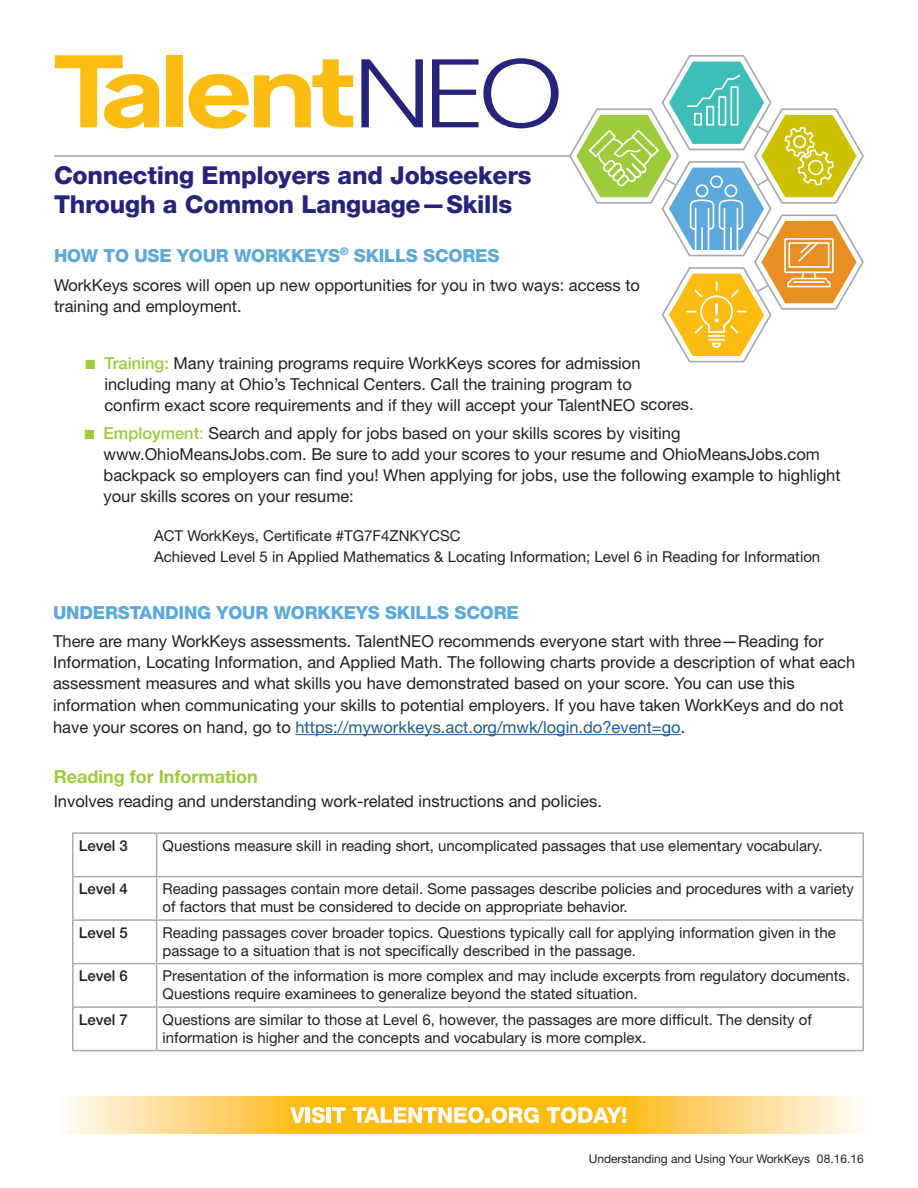
<style>
.page{position:relative;width:918px;height:1188px;background:#fff}
.page>*{position:absolute;margin:0;border:0;box-sizing:border-box;transform-origin:0 0}
.t1{font:800 24.75px "Helvetica Neue";letter-spacing:-.01em;color:#26237b}
.t2{font:800 18px "Helvetica Neue";letter-spacing:-.01em;color:#5ba8dc}
.t3{font:700 18px "Helvetica Neue";color:#9ccb3b}
.t4{font:16.5px/21px "Helvetica Neue";color:#231f20}
.t5{font:15px/18px "Helvetica Neue";color:#231f20}
.t6{font:500 15px "Helvetica Neue";color:#231f20}
.t7{font:12px "Helvetica Neue";color:#231f20}
.s1{color:#9ccb3b}
.s2{font-weight:500;color:#9ccb3b}
.s3{color:#175d9e}
</style>
<div class="page">
<svg style="left:55px;top:55px;width:104px;height:73px"></svg>
<div style="left:167px;top:55px;width:16px;height:72px;background:#fdbc12"></div>
<svg style="left:189px;top:59px;width:164px;height:70px"></svg>
<svg style="left:361px;top:59px;width:62px;height:68px"></svg>
<svg style="left:432px;top:58px;width:127px;height:70px"></svg>
<svg style="left:569px;top:55px;width:295px;height:308px"></svg>
<hr style="left:54px;top:155px;width:516px;height:2px;background:#a8a9ad">
<hr style="left:295px;top:734px;width:386px;height:1px;background:#175d9e">
<hr style="left:72px;top:832px;width:85px;height:2px;background:#a8a9ad">
<hr style="left:72px;top:834px;width:2px;height:42px;background:#a8a9ad">
<hr style="left:157px;top:832px;width:707px;height:2px;background:#a8a9ad">
<hr style="left:156px;top:834px;width:1px;height:42px;background:#a8a9ad">
<hr style="left:862px;top:834px;width:2px;height:42px;background:#a8a9ad">
<hr style="left:72px;top:876px;width:85px;height:1px;background:#a8a9ad">
<hr style="left:72px;top:877px;width:2px;height:42px;background:#a8a9ad">
<hr style="left:157px;top:876px;width:707px;height:1px;background:#a8a9ad">
<hr style="left:156px;top:877px;width:1px;height:42px;background:#a8a9ad">
<hr style="left:862px;top:877px;width:2px;height:42px;background:#a8a9ad">
<hr style="left:72px;top:919px;width:85px;height:2px;background:#a8a9ad">
<hr style="left:72px;top:921px;width:2px;height:42px;background:#a8a9ad">
<hr style="left:157px;top:919px;width:707px;height:2px;background:#a8a9ad">
<hr style="left:156px;top:921px;width:1px;height:42px;background:#a8a9ad">
<hr style="left:862px;top:921px;width:2px;height:42px;background:#a8a9ad">
<hr style="left:72px;top:963px;width:85px;height:1px;background:#a8a9ad">
<hr style="left:72px;top:964px;width:2px;height:42px;background:#a8a9ad">
<hr style="left:157px;top:963px;width:707px;height:1px;background:#a8a9ad">
<hr style="left:156px;top:964px;width:1px;height:42px;background:#a8a9ad">
<hr style="left:862px;top:964px;width:2px;height:42px;background:#a8a9ad">
<hr style="left:72px;top:1006px;width:85px;height:2px;background:#a8a9ad">
<hr style="left:72px;top:1008px;width:2px;height:42px;background:#a8a9ad">
<hr style="left:157px;top:1006px;width:707px;height:2px;background:#a8a9ad">
<hr style="left:156px;top:1008px;width:1px;height:42px;background:#a8a9ad">
<hr style="left:862px;top:1008px;width:2px;height:42px;background:#a8a9ad">
<hr style="left:72px;top:1050px;width:85px;height:1px;background:#a8a9ad">
<hr style="left:157px;top:1050px;width:707px;height:1px;background:#a8a9ad">
<svg style="left:67px;top:1096px;width:791px;height:38px"></svg>
<svg style="left:290px;top:1107px;width:15px;height:16px"></svg>
<hr style="left:306px;top:1107px;width:4px;height:16px;background:#fff">
<svg style="left:311px;top:1107px;width:14px;height:16px"></svg>
<hr style="left:327px;top:1107px;width:4px;height:16px;background:#fff">
<svg style="left:332px;top:1107px;width:14px;height:16px"></svg>
<svg style="left:353px;top:1107px;width:186px;height:16px"></svg>
<svg style="left:547px;top:1107px;width:79px;height:16px"></svg>
<p class="t1" style="left:54px;top:161px;width:479px">Connecting Employers and Jobseekers</p>
<p class="t1" style="left:54px;top:190px;width:460px">Through a Common Language—Skills</p>
<p class="t2" style="left:54px;top:245px;width:447px">HOW TO USE YOUR WORKKEYS<sup>®</sup> SKILLS SCORES</p>
<p class="t4" style="left:54px;top:274px;width:588px">WorkKeys scores will open up new opportunities for you in two ways: access to training and employment.</p>
<p class="t4" style="left:104px;top:353px;width:538px;text-indent:-19px"><span class="s1">■</span> <span class="s2">Training:</span> Many training programs require WorkKeys scores for admission including many at Ohio’s Technical Centers. Call the training program to confirm exact score requirements and if they will accept your TalentNEO</p>
<p class="t4" style="left:640px;top:393px;width:55px">scores.</p>
<p class="t4" style="left:104px;top:422px;width:739px;text-indent:-19px"><span class="s1">■</span> <span class="s2">Employment</span><span class="s1">:</span> Search and apply for jobs based on your skills scores by visiting www.OhioMeansJobs.com. Be sure to add your scores to your resume and OhioMeansJobs.com backpack so employers can find you! When applying for jobs, use the following example to highlight your skills scores on your resume:</p>
<p class="t5" style="left:154px;top:526px;width:308px">ACT WorkKeys, Certificate #TG7F4ZNKYCSC</p>
<p class="t5" style="left:154px;top:547px;width:668px">Achieved Level 5 in Applied Mathematics &amp; Locating Information; Level 6 in Reading for Information</p>
<p class="t2" style="left:53px;top:602px;width:467px">UNDERSTANDING YOUR WORKKEYS SKILLS SCORE</p>
<p class="t4" style="left:53px;top:631px;width:804px">There are many WorkKeys assessments. TalentNEO recommends everyone start with three—Reading for Information, Locating Information, and Applied Math. The following charts provide a description of what each assessment measures and what skills you have demonstrated based on your score. You can use this information when communicating your skills to potential employers. If you have taken WorkKeys and do not have your scores on hand, go to <span class="s3">https://myworkkeys.act.org/mwk/login.do?event=go</span>.</p>
<p class="t3" style="left:54px;top:765px;width:206px">Reading for Information</p>
<p class="t4" style="left:54px;top:790px;width:550px">Involves reading and understanding work-related instructions and policies.</p>
<p class="t6" style="left:79px;top:837px;width:51px">Level 3</p>
<p class="t5" style="left:163px;top:836px;width:662px">Questions measure skill in reading short, uncomplicated passages that use elementary vocabulary.</p>
<p class="t6" style="left:79px;top:880px;width:51px">Level 4</p>
<p class="t5" style="left:163px;top:880px;width:693px">Reading passages contain more detail. Some passages describe policies and procedures with a variety of factors that must be considered to decide on appropriate behavior.</p>
<p class="t6" style="left:79px;top:924px;width:51px">Level 5</p>
<p class="t5" style="left:163px;top:923px;width:675px">Reading passages cover broader topics. Questions typically call for applying information given in the passage to a situation that is not specifically described in the passage.</p>
<p class="t6" style="left:79px;top:967px;width:51px">Level 6</p>
<p class="t5" style="left:163px;top:967px;width:689px">Presentation of the information is more complex and may include excerpts from regulatory documents.<br>Questions require examinees to generalize beyond the stated situation.</p>
<p class="t6" style="left:79px;top:1011px;width:51px">Level 7</p>
<p class="t5" style="left:163px;top:1010px;width:651px">Questions are similar to those at Level 6, however, the passages are more difficult. The density of information is higher and the concepts and vocabulary is more complex.</p>
<p class="t7" style="left:589px;top:1151px;width:276px">Understanding and Using Your WorkKeys 08.16.16</p>
</div>
